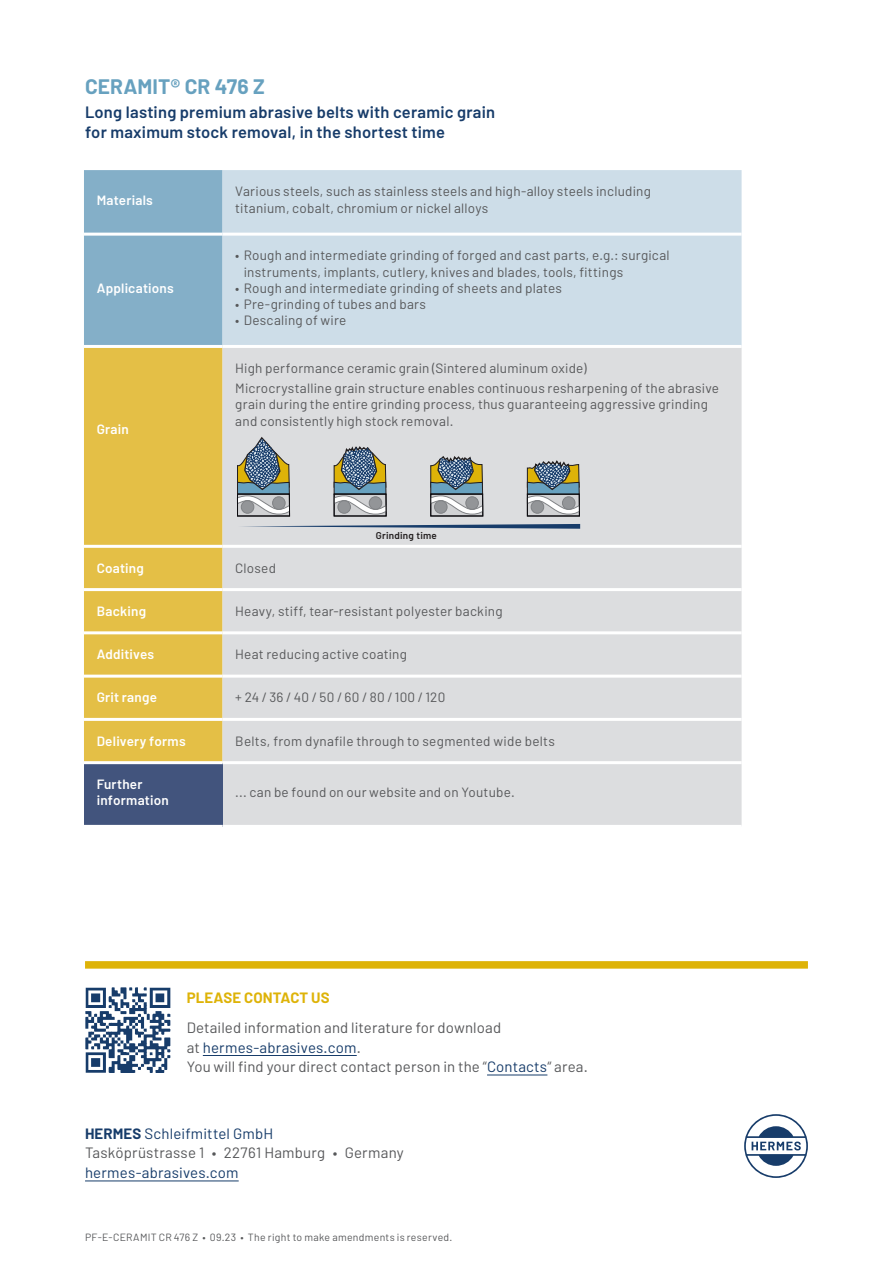
<style>
.page{position:relative;width:893px;height:1263px;background:#fff}
.page>*{position:absolute;margin:0;border:0;box-sizing:border-box;transform-origin:0 0}
.Headline_Vorteile{font:700 21px "Barlow";letter-spacing:.005em;color:#67a1bf}
.Subheadline_2{font:600 16.5px/19.5px "Barlow";letter-spacing:.015em;color:#173c6a}
.t1{font:15px/19.5px "Barlow";letter-spacing:.01em;color:#57585a}
.t2{font:15px "Barlow";letter-spacing:.015em;color:#173c6a}
.t3{font:700 15px "Barlow";letter-spacing:.005em;color:#deb308}
.Tabelle_Copy_zentriert{font:13.5px/16.2px "Barlow";letter-spacing:.02em;color:#57585a}
.Tabelle_Copy_grau_80{font:13.5px/16.5px "Barlow";letter-spacing:.015em;color:#57585a}
.Tabelle_Copy_semibold_weiß{font:600 13.5px/16.2px "Barlow";letter-spacing:.015em;color:#fff}
.t4{font:10.5px "Barlow";letter-spacing:.03em;color:#57585a}
.t5{font:600 9.9px "Barlow";letter-spacing:.025em;color:#231f20}
.s1{color:#173c6a}
.s2{font-weight:700;color:#173c6a}
</style>
<div class="page">
<svg style="left:744px;top:1114px;width:64px;height:64px"></svg>
<div style="left:85px;top:961px;width:723px;height:8px;background:#deb308"></div>
<hr style="left:85px;top:1180px;width:154px;height:1px;background:#173c6a">
<img style="left:85px;top:988px;width:85px;height:85px">
<hr style="left:203px;top:1055px;width:154px;height:1px;background:#173c6a">
<hr style="left:487px;top:1074px;width:60px;height:1px;background:#173c6a">
<div style="left:84px;top:170px;width:139px;height:175px;background:#84afc8"></div>
<div style="left:223px;top:170px;width:519px;height:175px;background:#cddde8"></div>
<div style="left:84px;top:348px;width:139px;height:413px;background:#e4bf46"></div>
<div style="left:223px;top:348px;width:519px;height:477px;background:#dcdddf"></div>
<div style="left:84px;top:763px;width:139px;height:63px;background:#42547d"></div>
<hr style="left:84px;top:233px;width:139px;height:3px;background:#fff">
<hr style="left:84px;top:675px;width:139px;height:3px;background:#fff">
<hr style="left:84px;top:718px;width:139px;height:3px;background:#fff">
<hr style="left:84px;top:761px;width:139px;height:3px;background:#fff">
<hr style="left:223px;top:761px;width:519px;height:3px;background:#fff">
<hr style="left:84px;top:825px;width:139px;height:3px;background:#fff">
<hr style="left:223px;top:718px;width:519px;height:3px;background:#fff">
<hr style="left:84px;top:545px;width:139px;height:3px;background:#fff">
<hr style="left:84px;top:588px;width:139px;height:3px;background:#fff">
<hr style="left:84px;top:631px;width:139px;height:3px;background:#fff">
<hr style="left:223px;top:233px;width:519px;height:3px;background:#fff">
<hr style="left:223px;top:545px;width:519px;height:3px;background:#fff">
<hr style="left:223px;top:588px;width:519px;height:3px;background:#fff">
<hr style="left:223px;top:631px;width:519px;height:3px;background:#fff">
<hr style="left:223px;top:675px;width:519px;height:3px;background:#fff">
<svg style="left:237px;top:437px;width:343px;height:99px;background:#b5bbbc"></svg>
<p class="Headline_Vorteile" style="left:85px;top:74px;width:181px">CERAMIT® CR 476 Z</p>
<p class="Subheadline_2" style="left:85px;top:102px;width:412px">Long lasting premium abrasive belts with ceramic grain for maximum stock removal, in the shortest time</p>
<p class="Tabelle_Copy_semibold_weiß" style="left:97px;top:191px;width:58px">Materials</p>
<p class="Tabelle_Copy_grau_80" style="left:235px;top:183px;width:417px">Various steels, such as stainless steels and high-alloy steels including titanium, cobalt, chromium or nickel alloys</p>
<p class="Tabelle_Copy_semibold_weiß" style="left:97px;top:280px;width:79px">Applications</p>
<p class="Tabelle_Copy_semibold_weiß" style="left:97px;top:421px;width:34px">Grain</p>
<p class="Tabelle_Copy_zentriert" style="left:244px;top:247px;width:427px;text-indent:-9px">• Rough and intermediate grinding of forged and cast parts, e.g.: surgical instruments, implants, cutlery, knives and blades, tools, fittings</p>
<p class="Tabelle_Copy_zentriert" style="left:235px;top:279px;width:328px">• Rough and intermediate grinding of sheets and plates</p>
<p class="Tabelle_Copy_zentriert" style="left:235px;top:296px;width:192px">• Pre-grinding of tubes and bars</p>
<p class="Tabelle_Copy_zentriert" style="left:235px;top:312px;width:113px">• Descaling of wire</p>
<p class="Tabelle_Copy_zentriert" style="left:235px;top:359px;width:353px">High performance ceramic grain (Sintered aluminum oxide)</p>
<p class="Tabelle_Copy_zentriert" style="left:235px;top:380px;width:485px">Microcrystalline grain structure enables continuous resharpening of the abrasive grain during the entire grinding process, thus guaranteeing aggressive grinding and consistently high stock removal.</p>
<p class="t5" style="left:376px;top:529px;width:63px">Grinding time</p>
<p class="Tabelle_Copy_semibold_weiß" style="left:97px;top:559px;width:49px">Coating</p>
<p class="Tabelle_Copy_grau_80" style="left:235px;top:559px;width:42px">Closed</p>
<p class="Tabelle_Copy_semibold_weiß" style="left:97px;top:603px;width:51px">Backing</p>
<p class="Tabelle_Copy_grau_80" style="left:235px;top:602px;width:269px">Heavy, stiff, tear-resistant polyester backing</p>
<p class="Tabelle_Copy_semibold_weiß" style="left:97px;top:646px;width:59px">Additives</p>
<p class="Tabelle_Copy_zentriert" style="left:235px;top:646px;width:173px">Heat reducing active coating</p>
<p class="Tabelle_Copy_semibold_weiß" style="left:97px;top:689px;width:62px">Grit range</p>
<p class="Tabelle_Copy_grau_80" style="left:235px;top:689px;width:211px">+ 24 / 36 / 40 / 50 / 60 / 80 / 100 / 120</p>
<p class="Tabelle_Copy_semibold_weiß" style="left:97px;top:732px;width:90px">Delivery forms</p>
<p class="Tabelle_Copy_zentriert" style="left:235px;top:732px;width:321px">Belts, from dynafile through to segmented wide belts</p>
<p class="Tabelle_Copy_semibold_weiß" style="left:97px;top:776px;width:74px">Further information</p>
<p class="Tabelle_Copy_zentriert" style="left:235px;top:784px;width:281px">... can be found on our website and on Youtube.</p>
<p class="t3" style="left:187px;top:988px;width:144px">PLEASE CONTACT US</p>
<p class="t1" style="left:187px;top:1017px;width:403px">Detailed information and literature for download<br>at <span class="s1">hermes-abrasives.com</span>.<br>You will find your direct contact person in the “<span class="s1">Contacts</span>“ area.</p>
<p class="t1" style="left:85px;top:1123px;width:320px"><span class="s2">HERMES</span> <span class="s1">Schleifmittel GmbH<br></span>Tasköprüstrasse 1 • 22761 Hamburg • Germany</p>
<p class="t2" style="left:85px;top:1163px;width:155px">hermes-abrasives.com</p>
<p class="t4" style="left:85px;top:1231px;width:369px">PF-E-CERAMIT CR 476 Z • 09.23 • The right to make amendments is reserved.</p>
</div>
